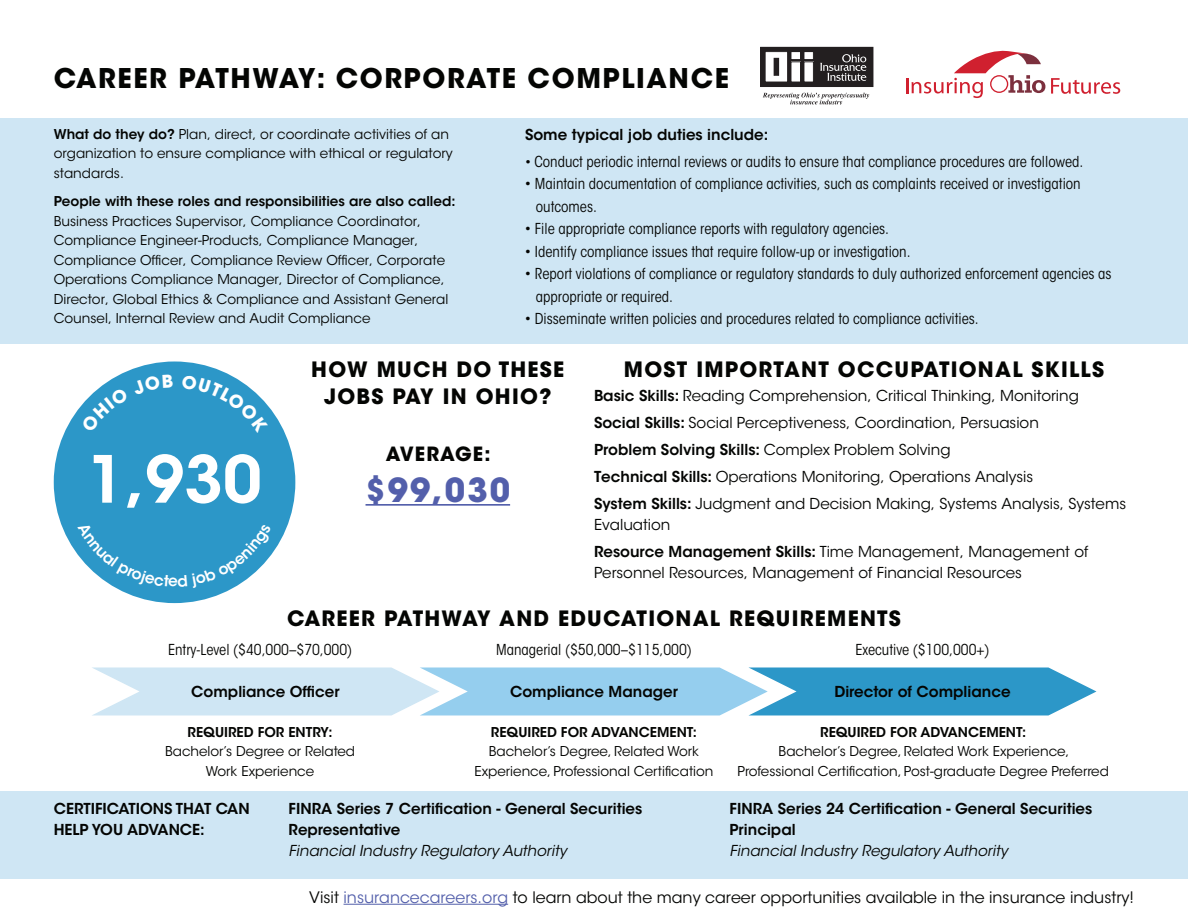
<style>
.page{position:relative;width:1188px;height:918px;background:#fff}
.page>*{position:absolute;margin:0;border:0;box-sizing:border-box;transform-origin:0 0}
.t1{font:600 64.5px "ITC Avant Garde Std";color:#fff}
.t2{font:700 33px "ITC Avant Garde Std";color:#535fab}
.t3{font:700 27px "ITC Avant Garde Std";letter-spacing:.06em;color:#040503}
.t4{font:700 21px/27px "ITC Avant Garde Std";letter-spacing:.06em;color:#040503;text-align:center}
.t5{font:700 19.5px "ITC Avant Garde Std";letter-spacing:.06em;color:#040503}
.t6{font:15.75px "ITC Avant Garde Std";color:#040503}
.t7{font:condensed 15px/22.5px "ITC Avant Garde Std";color:#040503}
.t8{font:15px/27px "ITC Avant Garde Std";color:#040503}
.t9{font:600 15px/21px "ITC Avant Garde Std";color:#040503}
.t10{font:italic 15px "ITC Avant Garde Std";color:#040503}
.t11{font:13.5px/19.5px "ITC Avant Garde Std";color:#040503;text-align:center}
.t12{font:600 13.5px "ITC Avant Garde Std";color:#040503}
.s1{font-size:14.25px}
.s2{font-weight:600}
.s3{color:#535fab}
</style>
<div class="page">
<div style="left:0;top:118px;width:1188px;height:226px;background:#cfe6f4"></div>
<div style="left:0;top:791px;width:1188px;height:88px;background:#cfe6f4"></div>
<svg style="left:763px;top:93px;width:106px;height:11px"></svg>
<div style="left:761px;top:47px;width:112px;height:40px;background:#231f20"></div>
<div style="left:765px;top:52px;width:23px;height:30px;background:#fff"></div>
<div style="left:765px;top:51px;width:23px;height:31px;border:1px solid #231f20"></div>
<div style="left:774px;top:58px;width:5px;height:17px;background:#231f20"></div>
<div style="left:791px;top:52px;width:10px;height:8px;background:#fff"></div>
<div style="left:791px;top:51px;width:10px;height:9px;border:1px solid #231f20"></div>
<div style="left:804px;top:52px;width:9px;height:8px;background:#fff"></div>
<div style="left:804px;top:51px;width:10px;height:9px;border:1px solid #231f20"></div>
<div style="left:791px;top:62px;width:10px;height:20px;background:#fff"></div>
<div style="left:791px;top:62px;width:10px;height:20px;border:1px solid #231f20"></div>
<div style="left:804px;top:62px;width:9px;height:20px;background:#fff"></div>
<div style="left:804px;top:62px;width:10px;height:20px;border:1px solid #231f20"></div>
<svg style="left:820px;top:54px;width:46px;height:27px"></svg>
<hr style="left:366px;top:504px;width:144px;height:2px;background:#535fab">
<svg style="left:93px;top:668px;width:1003px;height:47px;background:#92c9e6"></svg>
<svg style="left:1051px;top:78px;width:69px;height:16px"></svg>
<svg style="left:906px;top:50px;width:139px;height:48px"></svg>
<hr style="left:344px;top:904px;width:164px;height:1px;background:#535fab">
<div style="left:54px;top:362px;width:241px;height:241px;background:#2c97c8;border-radius:50%"></div>
<svg style="left:81px;top:375px;width:38px;height:31px"></svg>
<svg style="left:230px;top:375px;width:38px;height:31px"></svg>
<svg style="left:78px;top:555px;width:193px;height:33px"></svg>
<h3 class="t3" style="left:54px;top:61px;width:677px">CAREER PATHWAY: CORPORATE COMPLIANCE</h3>
<p class="t9" style="left:525px;top:124px;width:245px">Some typical job duties include:</p>
<p class="t7" style="left:525px;top:150px;width:560px"><span class="s1">•</span> Conduct periodic internal reviews or audits to ensure that compliance procedures are followed.</p>
<p class="t7" style="left:536px;top:173px;width:546px;text-indent:-11px">• Maintain documentation of compliance activities, such as complaints received or investigation outcomes.</p>
<p class="t7" style="left:525px;top:218px;width:366px">• File appropriate compliance reports with regulatory agencies.</p>
<p class="t7" style="left:525px;top:240px;width:387px">• Identify compliance issues that require follow-up or investigation.</p>
<p class="t7" style="left:536px;top:263px;width:577px;text-indent:-11px">• Report violations of compliance or regulatory standards to duly authorized enforcement agencies as appropriate or required.</p>
<p class="t7" style="left:525px;top:308px;width:455px">• Disseminate written policies and procedures related to compliance activities.</p>
<h3 class="t4" style="left:624px;top:356px;width:482px">MOST IMPORTANT OCCUPATIONAL SKILLS</h3>
<p class="t8" style="left:594px;top:382px;width:534px"><span class="s2">Basic Skills:</span> Reading Comprehension, Critical Thinking, Monitoring <span class="s2">Social Skills:</span> Social Perceptiveness, Coordination, Persuasion<br><span class="s2">Problem Solving Skills:</span> Complex Problem Solving<br><span class="s2">Technical Skills:</span> Operations Monitoring, Operations Analysis<br><span class="s2">System Skills:</span> Judgment and Decision Making, Systems Analysis, Systems</p>
<p class="t8" style="left:594px;top:511px;width:496px">Evaluation<br><span class="s2">Resource Management Skills:</span> Time Management, Management of</p>
<p class="t8" style="left:594px;top:559px;width:430px">Personnel Resources, Management of Financial Resources</p>
<p class="t11" style="left:54px;top:124px;width:401px;text-align:left"><span class="s2">What do they do?</span> Plan, direct, or coordinate activities of an organization to ensure compliance with ethical or regulatory standards.</p>
<p class="t12" style="left:54px;top:193px;width:403px">People with these roles and responsibilities are also called:</p>
<p class="t11" style="left:54px;top:211px;width:396px;text-align:left">Business Practices Supervisor, Compliance Coordinator, Compliance Engineer-Products, Compliance Manager, Compliance Officer, Compliance Review Officer, Corporate Operations Compliance Manager, Director of Compliance, Director, Global Ethics &amp; Compliance and Assistant General Counsel, Internal Review and Audit Compliance</p>
<h3 class="t4" style="left:311px;top:356px;width:255px">HOW MUCH DO THESE<br>JOBS PAY IN OHIO?</h3>
<h3 class="t5" style="left:386px;top:441px;width:106px">AVERAGE:</h3>
<h2 class="t2" style="left:366px;top:468px;width:146px">$99,030</h2>
<h1 class="t1" style="left:87px;top:438px;width:176px">1,930</h1>
<h3 class="t4" style="left:287px;top:605px;width:615px">CAREER PATHWAY AND EDUCATIONAL REQUIREMENTS</h3>
<p class="t7" style="left:168px;top:638px;width:186px">Entry-Level ($40,000–$70,000)</p>
<p class="t7" style="left:496px;top:638px;width:197px">Managerial ($50,000–$115,000)</p>
<p class="t7" style="left:855px;top:638px;width:136px">Executive ($100,000+)</p>
<p class="t9" style="left:191px;top:681px;width:150px">Compliance Officer</p>
<p class="t12" style="left:188px;top:723px;width:146px">REQUIRED FOR ENTRY:</p>
<p class="t11" style="left:165px;top:742px;width:192px">Bachelor’s Degree or Related<br>Work Experience</p>
<p class="t9" style="left:510px;top:681px;width:169px">Compliance Manager</p>
<p class="t9" style="left:834px;top:681px;width:178px">Director of Compliance</p>
<p class="t12" style="left:491px;top:723px;width:208px">REQUIRED FOR ADVANCEMENT:</p>
<p class="t11" style="left:474px;top:742px;width:241px">Bachelor’s Degree, Related Work<br>Experience, Professional Certification</p>
<p class="t12" style="left:820px;top:723px;width:208px">REQUIRED FOR ADVANCEMENT:</p>
<p class="t11" style="left:738px;top:742px;width:373px">Bachelor’s Degree, Related Work Experience,<br>Professional Certification, Post-graduate Degree Preferred</p>
<p class="t9" style="left:54px;top:798px;width:197px">CERTIFICATIONS THAT CAN<br>HELP YOU ADVANCE:</p>
<p class="t9" style="left:289px;top:798px;width:355px">FINRA Series 7 Certification - General Securities<br>Representative</p>
<p class="t10" style="left:289px;top:841px;width:283px">Financial Industry Regulatory Authority</p>
<p class="t9" style="left:730px;top:798px;width:364px">FINRA Series 24 Certification - General Securities<br>Principal</p>
<p class="t10" style="left:730px;top:841px;width:283px">Financial Industry Regulatory Authority</p>
<p class="t6" style="left:309px;top:887px;width:826px">Visit <span class="s3">insurancecareers.org</span> to learn about the many career opportunities available in the insurance industry!</p>
</div>
